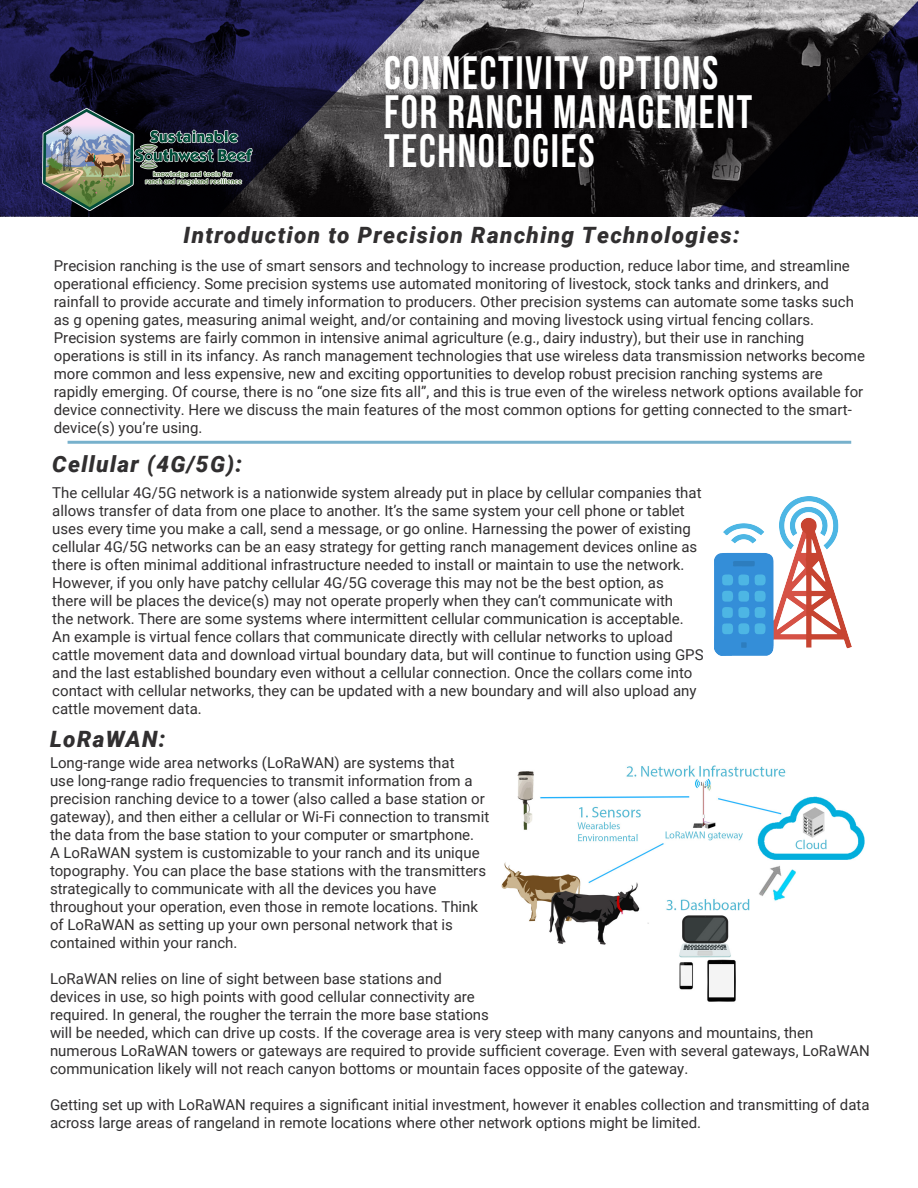
<style>
.page{position:relative;width:918px;height:1188px;background:#fff}
.page>*{position:absolute;margin:0;border:0;box-sizing:border-box;transform-origin:0 0}
.Text_Left_Justify{font:700 46.8px "Bebas Neue";letter-spacing:.04em;color:#fff;scale:.93 1}
.t1{font:italic 900 22.5px "Roboto";letter-spacing:.06em;color:#312f30}
.Text_Left_Justify-2{font:15px/18px "Roboto";color:#312f30}
</style>
<div class="page">
<svg style="left:424px;top:0;width:288px;height:217px;background:#403e3f"></svg>
<svg style="left:0;top:0;width:424px;height:217px;background:#292746"></svg>
<svg style="left:712px;top:0;width:206px;height:217px;background:#252330"></svg>
<img style="left:43px;top:108px;width:215px;height:102px">
<img style="left:714px;top:497px;width:137px;height:158px">
<hr style="left:68px;top:441px;width:783px;height:3px;background:#1176a6">
<img style="left:501px;top:765px;width:364px;height:237px">
<p class="Text_Left_Justify" style="left:384px;top:47px;width:361px">CONNECTIVITY OPTIONS</p>
<p class="Text_Left_Justify" style="left:384px;top:86px;width:397px">FOR RANCH MANAGEMENT</p>
<p class="Text_Left_Justify" style="left:384px;top:125px;width:228px">TECHNOLOGIES</p>
<p class="t1" style="left:184px;top:220px;width:558px">Introduction to Precision Ranching Technologies:</p>
<p class="Text_Left_Justify-2" style="left:54px;top:256px;width:802px">Precision ranching is the use of smart sensors and technology to increase production, reduce labor time, and streamline operational efficiency. Some precision systems use automated monitoring of livestock, stock tanks and drinkers, and rainfall to provide accurate and timely information to producers. Other precision systems can automate some tasks such as g opening gates, measuring animal weight, and/or containing and moving livestock using virtual fencing collars.</p>
<p class="Text_Left_Justify-2" style="left:54px;top:328px;width:813px">Precision systems are fairly common in intensive animal agriculture (e.g., dairy industry), but their use in ranching operations is still in its infancy. As ranch management technologies that use wireless data transmission networks become more common and less expensive, new and exciting opportunities to develop robust precision ranching systems are rapidly emerging. Of course, there is no “one size fits all”, and this is true even of the wireless network options available for device connectivity. Here we discuss the main features of the most common options for getting connected to the smart&shy;device(s) you’re using.</p>
<p class="t1" style="left:52px;top:448px;width:191px">Cellular (4G/5G):</p>
<p class="Text_Left_Justify-2" style="left:52px;top:483px;width:653px">The cellular 4G/5G network is a nationwide system already put in place by cellular companies that allows transfer of data from one place to another. It’s the same system your cell phone or tablet uses every time you make a call, send a message, or go online. Harnessing the power of existing cellular 4G/5G networks can be an easy strategy for getting ranch management devices online as there is often minimal additional infrastructure needed to install or maintain to use the network.<br>However, if you only have patchy cellular 4G/5G coverage this may not be the best option, as<br>there will be places the device(s) may not operate properly when they can’t communicate with<br>the network. There are some systems where intermittent cellular communication is acceptable.<br>An example is virtual fence collars that communicate directly with cellular networks to upload cattle movement data and download virtual boundary data, but will continue to function using GPS and the last established boundary even without a cellular connection. Once the collars come into contact with cellular networks, they can be updated with a new boundary and will also upload any cattle movement data.</p>
<p class="t1" style="left:50px;top:724px;width:117px">LoRaWAN:</p>
<p class="Text_Left_Justify-2" style="left:50px;top:753px;width:441px">Long-range wide area networks (LoRaWAN) are systems that<br>use long-range radio frequencies to transmit information from a precision ranching device to a tower (also called a base station or gateway), and then either a cellular or Wi-Fi connection to transmit the data from the base station to your computer or smartphone.<br>A LoRaWAN system is customizable to your ranch and its unique topography. You can place the base stations with the transmitters strategically to communicate with all the devices you have throughout your operation, even those in remote locations. Think of LoRaWAN as setting up your own personal network that is contained within your ranch.</p>
<p class="Text_Left_Justify-2" style="left:50px;top:969px;width:821px">LoRaWAN relies on line of sight between base stations and<br>devices in use, so high points with good cellular connectivity are<br>required. In general, the rougher the terrain the more base stations<br>will be needed, which can drive up costs. If the coverage area is very steep with many canyons and mountains, then numerous LoRaWAN towers or gateways are required to provide sufficient coverage. Even with several gateways, LoRaWAN communication likely will not reach canyon bottoms or mountain faces opposite of the gateway.</p>
<p class="Text_Left_Justify-2" style="left:50px;top:1095px;width:821px">Getting set up with LoRaWAN requires a significant initial investment, however it enables collection and transmitting of data across large areas of rangeland in remote locations where other network options might be limited.</p>
</div>
